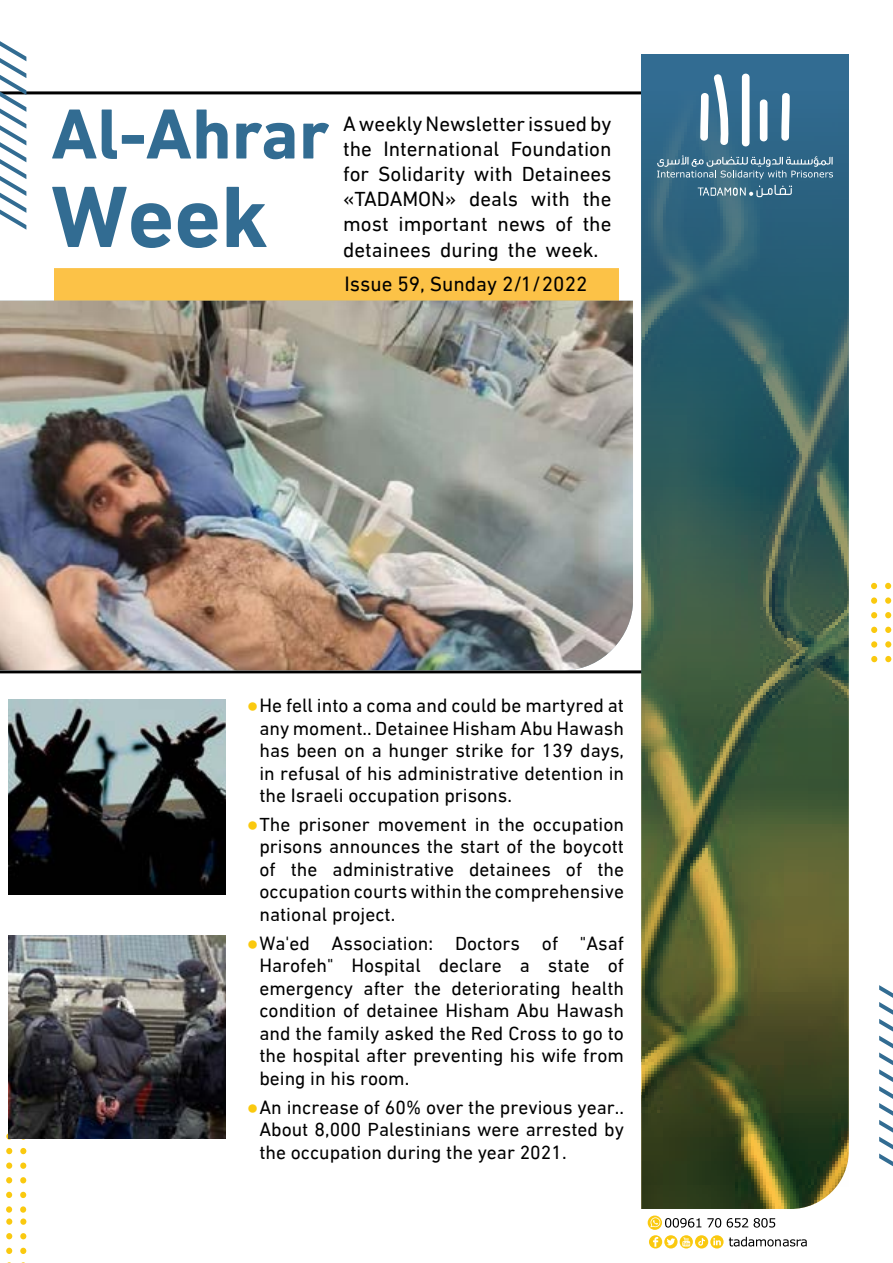
<style>
.page{position:relative;width:893px;height:1263px;background:#fff}
.page>*{position:absolute;margin:0;border:0;box-sizing:border-box;transform-origin:0 0}
.t1{font:700 88.5px "DIN Next LTW23";color:#326c92}
.t2{font:700 72px "DIN Next LTW23";color:#326c92}
.t3{font:21px/25.2px "DIN Next LTW23";color:#000;text-align:right}
.t4{font:19.5px/22.5px "DIN Next LTW23";color:#000;text-align:justify}
.s1{font-family:"Arial";color:#fac90f}
</style>
<div class="page">
<svg style="left:0;top:91px;width:641px;height:582px"></svg>
<div style="left:54px;top:268px;width:565px;height:33px;background:#fcc247"></div>
<svg style="left:0;top:41px;width:26px;height:189px"></svg>
<svg style="left:885px;top:583px;width:6px;height:6px"></svg>
<div style="left:885px;top:597px;width:6px;height:7px;background:#fac90f;border-radius:50%"></div>
<svg style="left:885px;top:612px;width:6px;height:6px"></svg>
<svg style="left:885px;top:627px;width:6px;height:6px"></svg>
<div style="left:885px;top:641px;width:6px;height:7px;background:#fac90f;border-radius:50%"></div>
<svg style="left:885px;top:656px;width:6px;height:6px"></svg>
<svg style="left:871px;top:583px;width:6px;height:6px"></svg>
<div style="left:871px;top:597px;width:6px;height:7px;background:#fac90f;border-radius:50%"></div>
<svg style="left:871px;top:612px;width:6px;height:6px"></svg>
<svg style="left:871px;top:627px;width:6px;height:6px"></svg>
<div style="left:871px;top:641px;width:6px;height:7px;background:#fac90f;border-radius:50%"></div>
<svg style="left:871px;top:656px;width:6px;height:6px"></svg>
<svg style="left:879px;top:985px;width:14px;height:181px"></svg>
<img style="left:641px;top:54px;width:208px;height:1155px">
<svg style="left:742px;top:74px;width:7px;height:72px"></svg>
<svg style="left:760px;top:99px;width:7px;height:42px"></svg>
<svg style="left:781px;top:93px;width:9px;height:48px"></svg>
<svg style="left:700px;top:74px;width:29px;height:71px"></svg>
<svg style="left:698px;top:185px;width:94px;height:12px"></svg>
<svg style="left:657px;top:155px;width:176px;height:24px;background:#57839b"></svg>
<svg style="left:707px;top:1218px;width:14px;height:9px"></svg>
<svg style="left:727px;top:1218px;width:21px;height:9px"></svg>
<svg style="left:754px;top:1218px;width:21px;height:9px"></svg>
<svg style="left:648px;top:1215px;width:14px;height:15px"></svg>
<svg style="left:650px;top:1217px;width:51px;height:10px"></svg>
<svg style="left:649px;top:1235px;width:158px;height:13px"></svg>
<div style="left:6px;top:1218px;width:6px;height:7px;background:#fac90f;border-radius:50%"></div>
<svg style="left:6px;top:1233px;width:6px;height:6px"></svg>
<svg style="left:6px;top:1248px;width:6px;height:6px"></svg>
<div style="left:20px;top:1218px;width:6px;height:7px;background:#fac90f;border-radius:50%"></div>
<svg style="left:20px;top:1233px;width:6px;height:6px"></svg>
<svg style="left:20px;top:1248px;width:6px;height:6px"></svg>
<svg style="left:6px;top:1133px;width:3px;height:6px"></svg>
<svg style="left:6px;top:1148px;width:6px;height:6px"></svg>
<div style="left:6px;top:1162px;width:6px;height:7px;background:#fac90f;border-radius:50%"></div>
<svg style="left:6px;top:1177px;width:6px;height:6px"></svg>
<svg style="left:6px;top:1192px;width:6px;height:6px"></svg>
<div style="left:6px;top:1206px;width:6px;height:7px;background:#fac90f;border-radius:50%"></div>
<svg style="left:20px;top:1148px;width:6px;height:6px"></svg>
<div style="left:20px;top:1162px;width:6px;height:7px;background:#fac90f;border-radius:50%"></div>
<svg style="left:20px;top:1177px;width:6px;height:6px"></svg>
<svg style="left:20px;top:1192px;width:6px;height:6px"></svg>
<div style="left:20px;top:1206px;width:6px;height:7px;background:#fac90f;border-radius:50%"></div>
<img style="left:0;top:301px;width:633px;height:369px">
<img style="left:9px;top:699px;width:216px;height:195px">
<img style="left:9px;top:936px;width:216px;height:203px">
<h2 class="t2" style="left:51px;top:92px;width:280px">Al-Ahrar</h2>
<h1 class="t1" style="left:51px;top:165px;width:218px">Week</h1>
<p class="t3" style="left:343px;top:111px;width:270px">AweeklyNewsletterissuedby<br>Foundation</p>
<p class="t3" style="left:343px;top:136px;width:30px">the</p>
<p class="t3" style="left:343px;top:161px;width:270px">for Solidarity with Detainees</p>
<p class="t3" style="left:583px;top:186px;width:30px">the</p>
<p class="t3" style="left:383px;top:136px;width:117px">International</p>
<p class="t3" style="left:343px;top:186px;width:115px">«TADAMON»</p>
<p class="t3" style="left:469px;top:186px;width:51px">deals</p>
<p class="t3" style="left:531px;top:186px;width:40px">with</p>
<p class="t3" style="left:398px;top:212px;width:91px">important</p>
<p class="t3" style="left:555px;top:212px;width:19px">of</p>
<p class="t3" style="left:583px;top:212px;width:30px">the</p>
<p class="t3" style="left:343px;top:212px;width:257px;text-align:left">most<br>detainees during the week.</p>
<p class="t3" style="left:344px;top:271px;width:244px">Issue 59, Sunday 2/1/2022</p>
<p class="t3" style="left:498px;top:212px;width:49px">news</p>
<p class="t4" style="left:259px;top:694px;width:366px;text-indent:-13px"><span class="s1">●</span>He fell into a coma and could be martyred at any moment.. Detainee Hisham Abu Hawash has been on a hunger strike for 139 days, in refusal of his administrative detention in the Israeli occupation prisons.</p>
<p class="t4" style="left:247px;top:813px;width:379px;text-align:right"><span class="s1">●</span>The prisoner movement in the occupation prisons announces the start of the boycott the</p>
<p class="t4" style="left:259px;top:858px;width:366px;text-align:left">of<br>occupation courts within the comprehensive national project.</p>
<p class="t4" style="left:580px;top:932px;width:46px">"Asaf</p>
<p class="t4" style="left:291px;top:858px;width:28px">the</p>
<p class="t4" style="left:333px;top:858px;width:123px">administrative</p>
<p class="t4" style="left:469px;top:858px;width:83px">detainees</p>
<p class="t4" style="left:566px;top:858px;width:18px">of</p>
<p class="t4" style="left:247px;top:932px;width:65px"><span class="s1">●</span>Wa'ed</p>
<p class="t4" style="left:332px;top:932px;width:103px">Association:</p>
<p class="t4" style="left:455px;top:932px;width:67px">Doctors</p>
<p class="t4" style="left:542px;top:932px;width:18px">of</p>
<p class="t4" style="left:259px;top:954px;width:76px">Harofeh"</p>
<p class="t4" style="left:351px;top:954px;width:71px">Hospital</p>
<p class="t4" style="left:439px;top:954px;width:65px">declare</p>
<p class="t4" style="left:520px;top:954px;width:12px">a</p>
<p class="t4" style="left:548px;top:954px;width:43px">state</p>
<p class="t4" style="left:608px;top:954px;width:18px">of</p>
<p class="t4" style="left:364px;top:977px;width:42px">after</p>
<p class="t4" style="left:414px;top:977px;width:28px">the</p>
<p class="t4" style="left:451px;top:977px;width:111px">deteriorating</p>
<p class="t4" style="left:571px;top:977px;width:54px">health</p>
<p class="t4" style="left:259px;top:977px;width:366px;text-align:left">emergency<br>condition of detainee Hisham Abu Hawash and the family asked the Red Cross to go to the hospital after preventing his wife from being in his room.</p>
<p class="t4" style="left:259px;top:1096px;width:366px;text-indent:-13px"><span class="s1">●</span>An increase of 60% over the previous year..<br>About 8,000 Palestinians were arrested by the occupation during the year 2021.</p>
</div>
